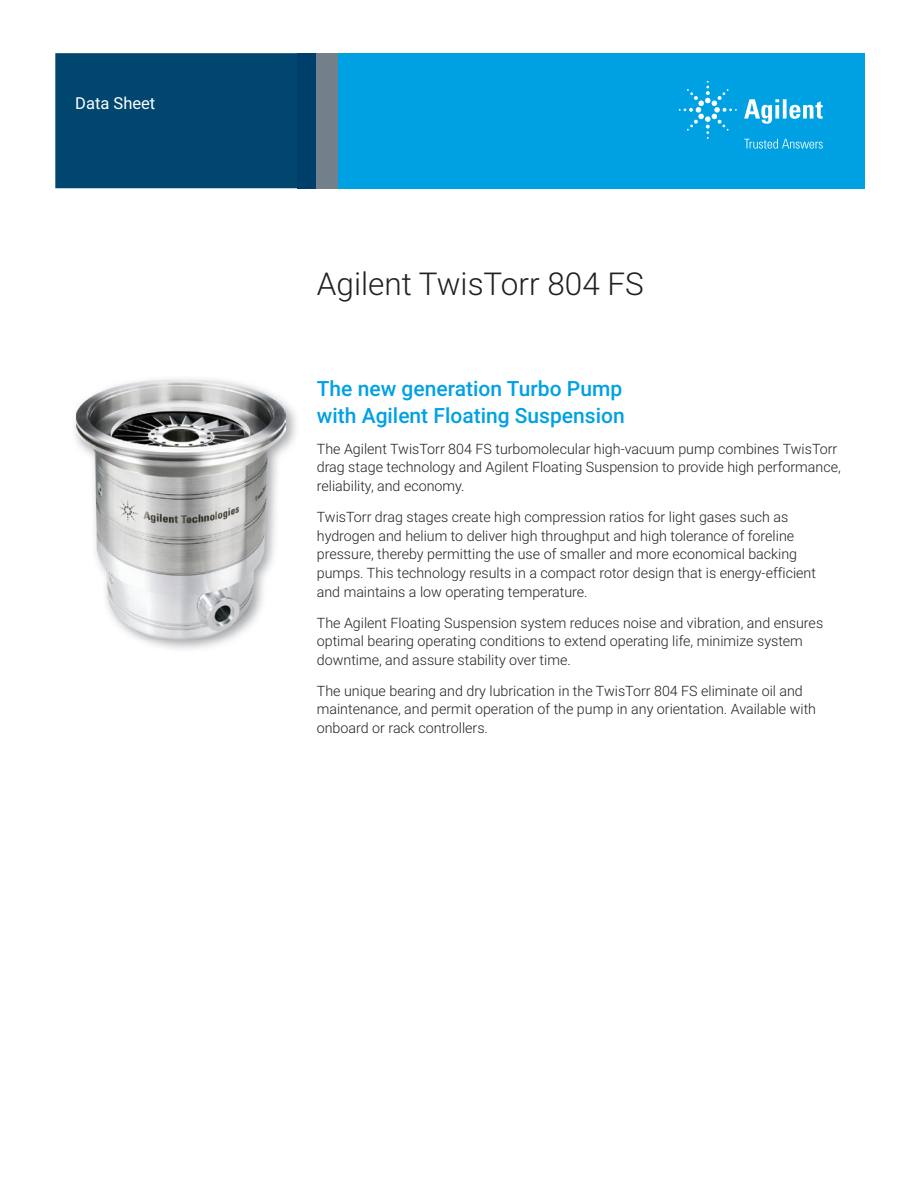
<style>
.page{position:relative;width:919px;height:1187px;background:#fff}
.page>*{position:absolute;margin:0;border:0;box-sizing:border-box;transform-origin:0 0}
.t1{font:300 31.5px "Roboto";color:#231f20}
.t2{font:500 21px/27px "Roboto";color:#00a1e3}
.t3{font:16.5px "Roboto";color:#fff}
.t4{font:300 14.25px/18.8px "Roboto";color:#231f20}
</style>
<div class="page">
<div style="left:297px;top:53px;width:567px;height:135px;background:#00a1e3"></div>
<svg style="left:744px;top:99px;width:78px;height:25px"></svg>
<svg style="left:678px;top:81px;width:58px;height:58px"></svg>
<svg style="left:744px;top:139px;width:78px;height:9px"></svg>
<div style="left:55px;top:53px;width:242px;height:135px;background:#00466f"></div>
<div style="left:297px;top:53px;width:20px;height:135px;background:#003f6c"></div>
<div style="left:317px;top:53px;width:21px;height:135px;background:#72808b"></div>
<img style="left:75px;top:379px;width:221px;height:270px">
<img style="left:76px;top:380px;width:209px;height:259px">
<p class="t3" style="left:75px;top:91px;width:82px">Data Sheet</p>
<h1 class="t1" style="left:317px;top:262px;width:328px">Agilent TwisTorr 804 FS</h1>
<h2 class="t2" style="left:317px;top:374px;width:309px">The new generation Turbo Pump with Agilent Floating Suspension</h2>
<p class="t4" style="left:317px;top:438px;width:525px">The Agilent TwisTorr 804 FS turbomolecular high-vacuum pump combines TwisTorr drag stage technology and Agilent Floating Suspension to provide high performance, reliability, and economy.</p>
<p class="t4" style="left:317px;top:507px;width:500px">TwisTorr drag stages create high compression ratios for light gases such as hydrogen and helium to deliver high throughput and high tolerance of foreline pressure, thereby permitting the use of smaller and more economical backing pumps. This technology results in a compact rotor design that is energy-efficient and maintains a low operating temperature.</p>
<p class="t4" style="left:317px;top:612px;width:508px">The Agilent Floating Suspension system reduces noise and vibration, and ensures optimal bearing operating conditions to extend operating life, minimize system downtime, and assure stability over time.</p>
<p class="t4" style="left:317px;top:680px;width:500px">The unique bearing and dry lubrication in the TwisTorr 804 FS eliminate oil and maintenance, and permit operation of the pump in any orientation. Available with onboard or rack controllers.</p>
</div>
